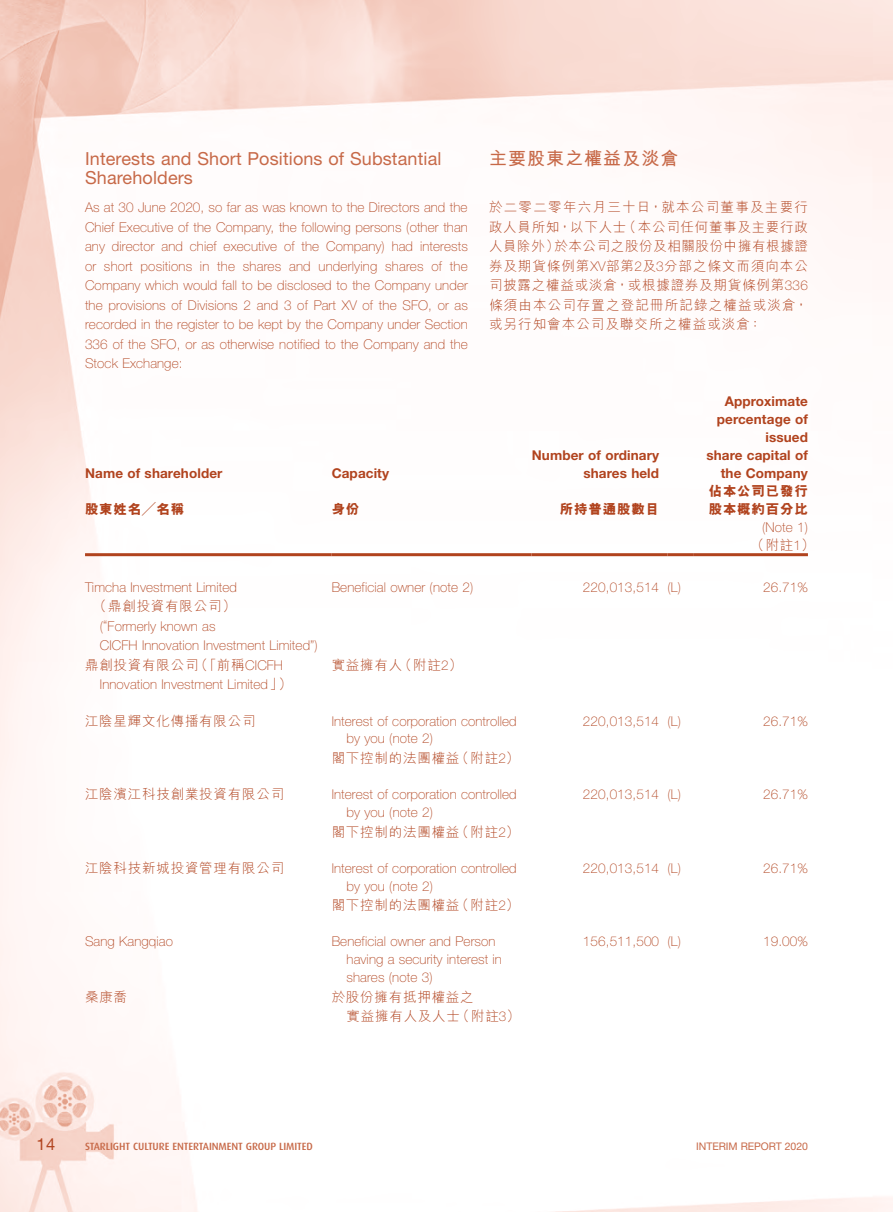
<style>
.page{position:relative;width:893px;height:1212px;background:#fff}
.page>*{position:absolute;margin:0;border:0;box-sizing:border-box;transform-origin:0 0}
.Heading_2{font:18px/19.5px "Helvetica Neue LT Std";letter-spacing:.01em;color:#c76948}
.C_Heading_2{font:700 18px "M Hei HK";letter-spacing:.06em;color:#c76948}
.t1{font:16.5px "Helvetica Neue LT Std";color:#b1431e}
.Body_Text{font:100 13.5px/19.5px "Helvetica Neue LT Std";letter-spacing:.01em;color:#b1431e}
.C_Body_Text{font:300 13.5px/19.5px "M Hei HK";letter-spacing:.08em;color:#b1431e;text-align:justify}
.Body_Text-2{font:300 13.5px/19.5px "M Hei HK";letter-spacing:.06em;color:#b1431e}
.Body_Text-3{font:700 13.5px/18px "Helvetica Neue LT Std";letter-spacing:.01em;color:#b1431e;text-align:right}
.Body_Text-4{font:800 13.5px "M Hei HK";letter-spacing:.06em;color:#b1431e}
.t2{font:500 10.5px "Dax";letter-spacing:-.01em;color:#c76948}
.t3{font:10.5px "Helvetica Neue LT Std";letter-spacing:-.005em;color:#c76948}
.s1{font-family:"Helvetica Neue LT Std";font-weight:100}
.s2{font-family:"M Hei HK";font-weight:300}
</style>
<div class="page">
<img style="left:0;top:0;width:893px;height:1212px">
<hr style="left:85px;top:553px;width:247px;height:3px;background:#b1431e">
<hr style="left:332px;top:553px;width:199px;height:3px;background:#b1431e">
<hr style="left:531px;top:553px;width:137px;height:3px;background:#b1431e">
<hr style="left:668px;top:553px;width:25px;height:3px;background:#b1431e">
<hr style="left:693px;top:553px;width:115px;height:3px;background:#b1431e">
<p class="Heading_2" style="left:85px;top:149px;width:358px">Interests and Short Positions of Substantial<br>Shareholders</p>
<p class="Body_Text" style="left:85px;top:198px;width:384px;text-align:justify">As at 30 June 2020, so far as was known to the Directors and the Chief Executive of the Company, the following persons (other than any director and chief executive of the Company) had interests or short positions in the shares and underlying shares of the Company which would fall to be disclosed to the Company under the provisions of Divisions 2 and 3 of Part XV of the SFO, or as recorded in the register to be kept by the Company under Section 336 of the SFO, or as otherwise notified to the Company and the Stock Exchange:</p>
<p class="Body_Text-3" style="left:85px;top:464px;width:139px">Name of shareholder</p>
<p class="Body_Text-3" style="left:332px;top:464px;width:59px">Capacity</p>
<p class="C_Heading_2" style="left:489px;top:145px;width:191px">主要股東之權益及淡倉</p>
<p class="C_Body_Text" style="left:489px;top:197px;width:320px">於二零二零年六月三十日，就本公司董事及主要行政人員所知，以下人士（本公司任何董事及主要行政人員除外）於本公司之股份及相關股份中擁有根據證券及期貨條例第<span class="s1">XV</span>部第<span class="s1">2</span>及<span class="s1">3</span>分部之條文而須向本公司披露之權益或淡倉，或根據證券及期貨條例第<span class="s1">336</span>條須由本公司存置之登記冊所記錄之權益或淡倉，或另行知會本公司及聯交所之權益或淡倉：</p>
<p class="Body_Text-3" style="left:532px;top:446px;width:129px">Number of ordinary shares held</p>
<p class="Body_Text-3" style="left:725px;top:392px;width:85px">Approximate</p>
<p class="Body_Text-3" style="left:717px;top:410px;width:93px">percentage of</p>
<p class="Body_Text-3" style="left:765px;top:428px;width:44px">issued</p>
<p class="Body_Text-3" style="left:706px;top:446px;width:103px">share capital of</p>
<p class="Body_Text-3" style="left:721px;top:464px;width:89px">the Company</p>
<p class="Body_Text-4" style="left:85px;top:502px;width:101px">股東姓名╱名稱</p>
<p class="Body_Text-4" style="left:332px;top:502px;width:29px">身份</p>
<p class="Body_Text-4" style="left:560px;top:502px;width:101px">所持普通股數目</p>
<p class="Body_Text-4" style="left:709px;top:484px;width:101px">佔本公司已發行</p>
<p class="Body_Text-4" style="left:709px;top:502px;width:101px">股本概約百分比</p>
<p class="Body_Text" style="left:762px;top:517px;width:47px">(Note 1)</p>
<p class="Body_Text-2" style="left:751px;top:535px;width:65px">（附註<span class="s1">1</span>）</p>
<p class="Body_Text" style="left:85px;top:577px;width:154px">Timcha Investment Limited</p>
<p class="Body_Text-2" style="left:93px;top:596px;width:144px">（鼎創投資有限公司）</p>
<p class="Body_Text" style="left:100px;top:616px;width:117px">(“Formerly known as</p>
<p class="Body_Text" style="left:100px;top:636px;width:219px">CICFH Innovation Investment Limited”)</p>
<p class="Body_Text" style="left:332px;top:577px;width:143px">Beneficial owner (note 2)</p>
<p class="Body_Text" style="left:583px;top:577px;width:78px">220,013,514</p>
<p class="Body_Text" style="left:668px;top:577px;width:15px">(L)</p>
<p class="Body_Text" style="left:763px;top:577px;width:46px">26.71%</p>
<p class="Body_Text" style="left:100px;top:655px;width:193px;text-indent:-15px"><span class="s2">鼎創投資有限公司（「前稱</span>CICFH<br>Innovation Investment Limited<span class="s2">」）</span></p>
<p class="Body_Text-2" style="left:332px;top:655px;width:132px">實益擁有人（附註<span class="s1">2</span>）</p>
<p class="Body_Text-2" style="left:85px;top:710px;width:172px">江陰星輝文化傳播有限公司</p>
<p class="Body_Text" style="left:347px;top:712px;width:172px;line-height:18px;text-indent:-15px">Interest of corporation controlled by you (note 2)</p>
<p class="Body_Text" style="left:583px;top:711px;width:78px">220,013,514</p>
<p class="Body_Text" style="left:668px;top:711px;width:15px">(L)</p>
<p class="Body_Text" style="left:763px;top:711px;width:46px">26.71%</p>
<p class="Body_Text-2" style="left:332px;top:748px;width:189px">閣下控制的法團權益（附註<span class="s1">2</span>）</p>
<p class="Body_Text-2" style="left:85px;top:784px;width:201px">江陰濱江科技創業投資有限公司</p>
<p class="Body_Text" style="left:347px;top:785px;width:172px;line-height:18px;text-indent:-15px">Interest of corporation controlled by you (note 2)</p>
<p class="Body_Text" style="left:583px;top:784px;width:78px">220,013,514</p>
<p class="Body_Text" style="left:668px;top:784px;width:15px">(L)</p>
<p class="Body_Text" style="left:763px;top:784px;width:46px">26.71%</p>
<p class="Body_Text-2" style="left:332px;top:821px;width:189px">閣下控制的法團權益（附註<span class="s1">2</span>）</p>
<p class="Body_Text-2" style="left:85px;top:858px;width:201px">江陰科技新城投資管理有限公司</p>
<p class="Body_Text" style="left:347px;top:859px;width:172px;line-height:18px;text-indent:-15px">Interest of corporation controlled by you (note 2)</p>
<p class="Body_Text" style="left:583px;top:858px;width:78px">220,013,514</p>
<p class="Body_Text" style="left:668px;top:858px;width:15px">(L)</p>
<p class="Body_Text" style="left:763px;top:858px;width:46px">26.71%</p>
<p class="Body_Text-2" style="left:332px;top:895px;width:189px">閣下控制的法團權益（附註<span class="s1">2</span>）</p>
<p class="Body_Text" style="left:85px;top:931px;width:89px">Sang Kangqiao</p>
<p class="Body_Text" style="left:347px;top:932px;width:157px;line-height:18px;text-indent:-15px">Beneficial owner and Person having a security interest in shares (note 3)</p>
<p class="Body_Text" style="left:583px;top:931px;width:78px">156,511,500</p>
<p class="Body_Text" style="left:668px;top:931px;width:15px">(L)</p>
<p class="Body_Text" style="left:763px;top:931px;width:46px">19.00%</p>
<p class="Body_Text-2" style="left:85px;top:986px;width:44px">桑康喬</p>
<p class="Body_Text-2" style="left:347px;top:986px;width:175px;text-indent:-15px">於股份擁有抵押權益之<br>實益擁有人及人士（附註<span class="s1">3</span>）</p>
<p class="t1" style="left:36px;top:1134px;width:20px">14</p>
<p class="t2" style="left:85px;top:1140px;width:229px">STARLIGHT CULTURE ENTERTAINMENT GROUP LIMITED</p>
<p class="t3" style="left:696px;top:1140px;width:113px">INTERIM REPORT 2020</p>
</div>
